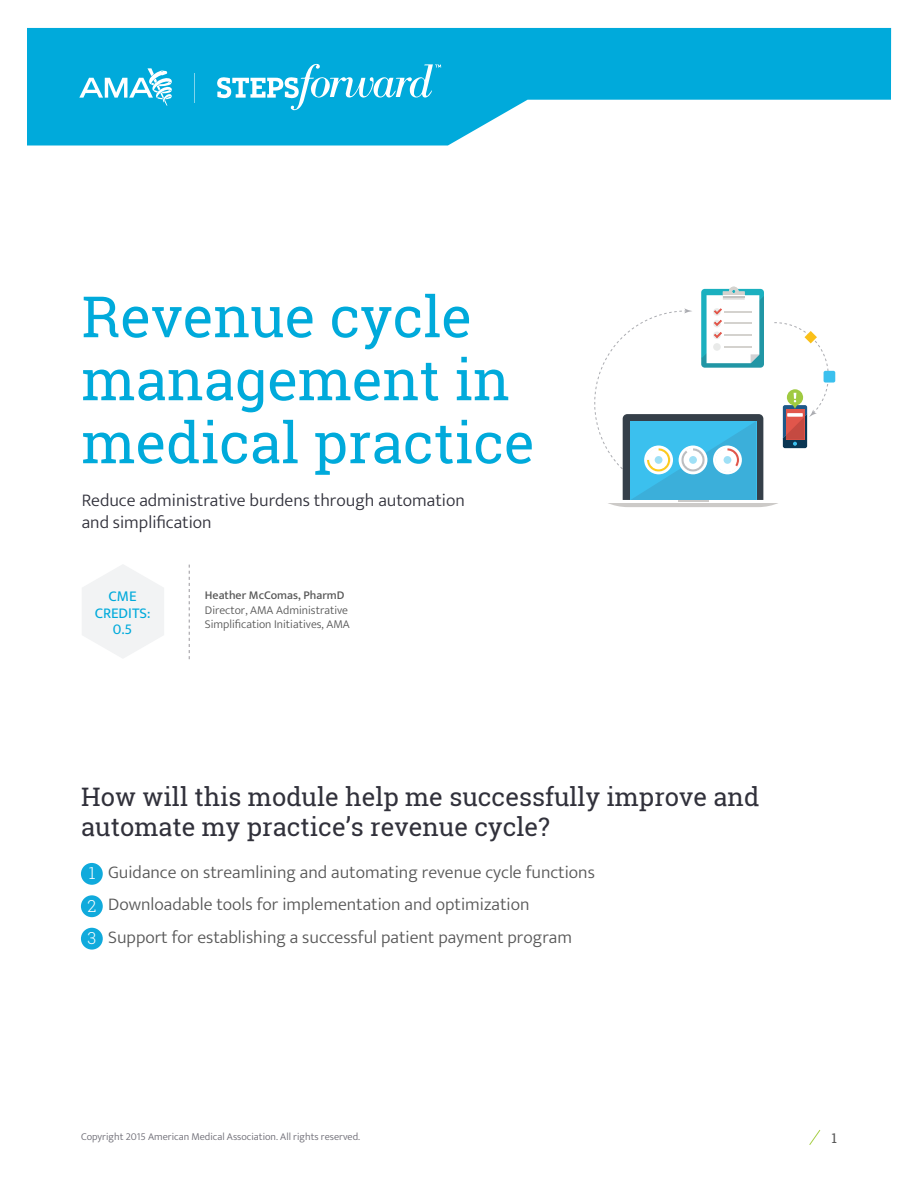
<style>
.page{position:relative;width:918px;height:1188px;background:#fff}
.page>*{position:absolute;margin:0;border:0;box-sizing:border-box;transform-origin:0 0}
.Paragraph_Style_1{font:57px/63px "Roboto Slab";color:#00aadb}
.Paragraph_Style_1-2{font:25.5px/30.6px "Roboto Slab";color:#31313b}
.Paragraph_Style_1-3{font:300 18px "Ek Mukta";color:#585858}
.Paragraph_Style_1-4{font:300 18px/21.6px "Ek Mukta";color:#31313b}
.t1{font:300 16.5px "Roboto Slab";color:#fff}
.t2{font:15px/16.5px "Ek Mukta";color:#00aadb;text-align:center}
.Paragraph_Style_1-5{font:13.5px "Roboto Slab";color:#585858}
.Paragraph_Style_1-6{font:300 12px/14.4px "Ek Mukta";color:#585858}
.t3{font:300 10.5px "Ek Mukta";color:#6a6972}
.s1{font-weight:500}
</style>
<div class="page">
<svg style="left:809px;top:1130px;width:12px;height:15px"></svg>
<svg style="left:27px;top:28px;width:864px;height:118px;fill:#00aadb"></svg>
<svg style="left:82px;top:565px;width:82px;height:93px"></svg>
<div style="left:81px;top:863px;width:22px;height:22px;background:#10aadc;border-radius:50%"></div>
<div style="left:81px;top:895px;width:22px;height:22px;background:#10aadc;border-radius:50%"></div>
<div style="left:81px;top:928px;width:22px;height:22px;background:#10aadc;border-radius:50%"></div>
<div style="left:824px;top:371px;width:11px;height:12px;background:#3bc0ee;border-radius:2px"></div>
<svg style="left:594px;top:287px;width:235px;height:220px"></svg>
<svg style="left:787px;top:413px;width:16px;height:4px"></svg>
<svg style="left:217px;top:64px;width:224px;height:46px;background:#33bbe2"></svg>
<svg style="left:79px;top:68px;width:93px;height:38px"></svg>
<hr style="left:194px;top:73px;width:1px;height:30px;background:#fff">
<svg style="left:189px;top:565px;width:1px;height:94px"></svg>
<p class="Paragraph_Style_1" style="left:82px;top:284px;width:454px">Revenue cycle management in medical practice</p>
<p class="Paragraph_Style_1-4" style="left:82px;top:489px;width:385px">Reduce administrative burdens through automation and simplification</p>
<p class="t2" style="left:95px;top:588px;width:57px">CME<br>CREDITS:<br>0.5</p>
<p class="Paragraph_Style_1-6" style="left:205px;top:588px;width:147px"><span class="s1">Heather McComas, PharmD<br></span>Director, AMA Administrative<br>Simplification Initiatives, AMA</p>
<p class="Paragraph_Style_1-2" style="left:81px;top:781px;width:680px">How will this module help me successfully improve and automate my practice’s revenue cycle?</p>
<p class="Paragraph_Style_1-3" style="left:108px;top:861px;width:488px">Guidance on streamlining and automating revenue cycle functions</p>
<p class="Paragraph_Style_1-3" style="left:108px;top:894px;width:423px">Downloadable tools for implementation and optimization</p>
<p class="Paragraph_Style_1-3" style="left:108px;top:926px;width:465px">Support for establishing a successful patient payment program</p>
<p class="t1" style="left:89px;top:862px;width:8px">1</p>
<p class="t1" style="left:88px;top:894px;width:10px">2</p>
<p class="t1" style="left:88px;top:927px;width:10px">3</p>
<p class="t3" style="left:81px;top:1131px;width:281px">Copyright 2015 American Medical Association. All rights reserved.</p>
<p class="Paragraph_Style_1-5" style="left:831px;top:1129px;width:7px">1</p>
</div>
